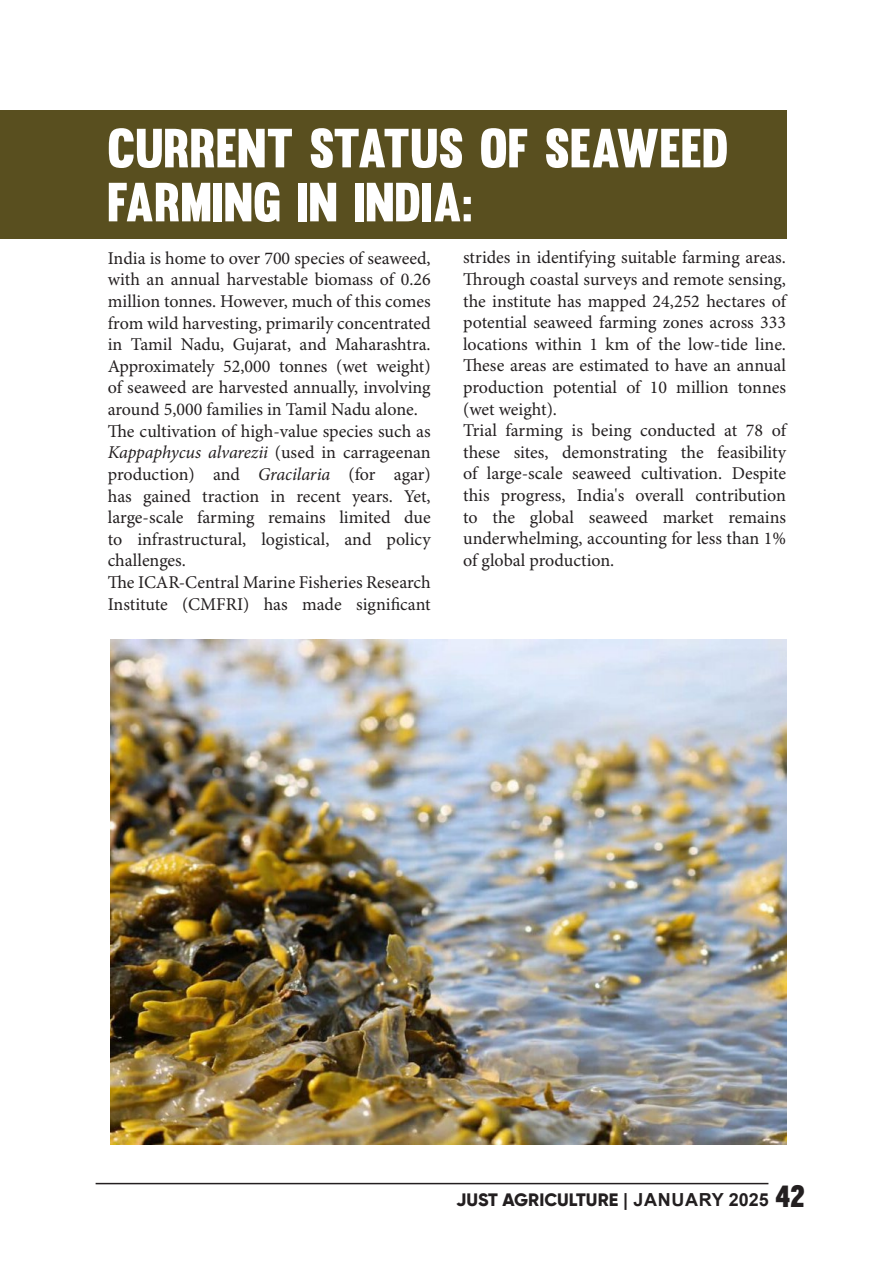
<style>
.page{position:relative;width:893px;height:1263px;background:#fff}
.page>*{position:absolute;margin:0;border:0;box-sizing:border-box;transform-origin:0 0}
.t1{font:54px/54px "Muro";color:#fff}
.t2{font:18px/21.6px "Minion Pro";color:#231f20;text-align:justify}
.t3{font:800 18px "Gilroy";color:#231f20}
.s1{font-style:italic}
.s2{font-family:"Arial";font-weight:700}
.s3{font-family:"Muro";font-weight:400;font-size:30px}
</style>
<div class="page">
<hr style="left:96px;top:1183px;width:672px;height:1px;background:#231f20">
<div style="left:0;top:110px;width:786px;height:128px;background:#594f1f"></div>
<img style="left:110px;top:639px;width:676px;height:505px">
<p class="t1" style="left:107px;top:121px;width:623px">CURRENT STATUS OF SEAWEED<br>FARMING IN INDIA:</p>
<p class="t2" style="left:108px;top:248px;width:324px">India is home to over 700 species of seaweed, with an annual harvestable biomass of 0.26 million tonnes. However, much of this comes from wild harvesting, primarily concentrated in Tamil Nadu, Gujarat, and Maharashtra.<br>Approximately 52,000 tonnes (wet weight) of seaweed are harvested annually, involving around 5,000 families in Tamil Nadu alone.</p>
<p class="t2" style="left:108px;top:421px;width:324px">The cultivation of high-value species such as <span class="s1">Kappaphycus alvarezii</span> (used in carrageenan production) and <span class="s1">Gracilaria</span> (for agar) has gained traction in recent years. Yet, large-scale farming remains limited due to infrastructural, logistical, and policy challenges.</p>
<p class="t2" style="left:108px;top:572px;width:324px">The ICAR-Central Marine Fisheries Research<br>Institute (CMFRI) has made significant</p>
<p class="t2" style="left:463px;top:248px;width:324px">strides in identifying suitable farming areas.<br>Through coastal surveys and remote sensing, the institute has mapped 24,252 hectares of potential seaweed farming zones across 333 locations within 1 km of the low-tide line.<br>These areas are estimated to have an annual production potential of 10 million tonnes (wet weight).</p>
<p class="t2" style="left:463px;top:420px;width:324px">Trial farming is being conducted at 78 of these sites, demonstrating the feasibility of large-scale seaweed cultivation. Despite this progress, India's overall contribution to the global seaweed market remains underwhelming, accounting for less than 1% of global production.</p>
<p class="t3" style="left:456px;top:1188px;width:351px">JUST AGRICULTURE <span class="s2">| JANUARY 2025</span> <span class="s3">42</span></p>
</div>
